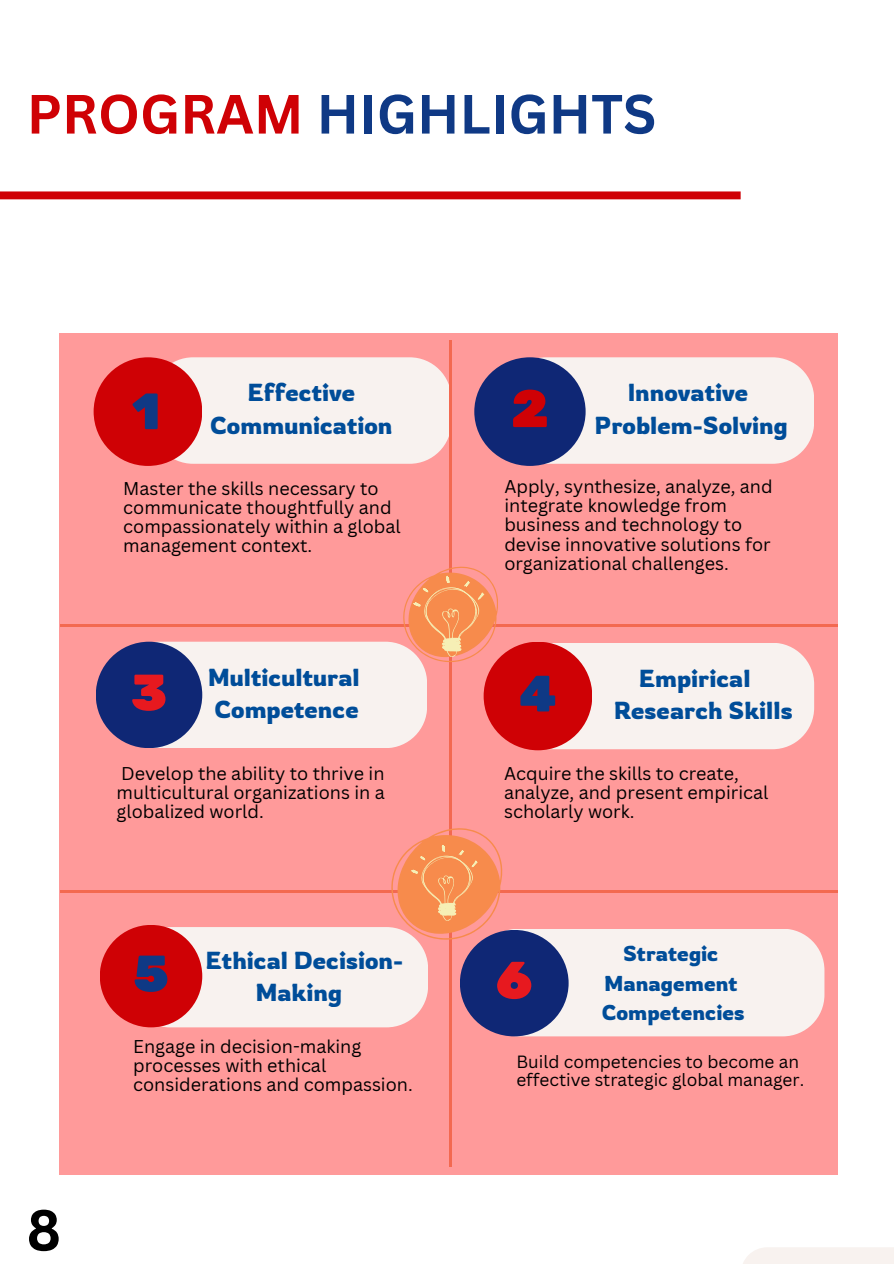
<style>
.page{position:relative;width:894px;height:1264px;background:#fff}
.page>*{position:absolute;margin:0;border:0;box-sizing:border-box;transform-origin:0 0}
.t1{font:700 56.55px "Canva Sans";color:#000}
.t2{font:700 54px "Canva Sans";color:#0f3985}
.t3{font:52.5px "Rubik One";color:#cf0105}
.t4{font:52.5px "Rubik One";color:#e7191f}
.t5{font:51px "Rubik One";color:#0f3985}
.t6{font:51px "Rubik One";color:#e7191f}
.t7{font:24px/32.7px "Rowdies";color:#004d99}
.t8{font:21px/29.2px "Rowdies";color:#004d99;text-align:center}
.t9{font:18px/19.2px "Canva Sans";color:#000}
.t10{font:17.25px/18px "Canva Sans";color:#000}
.s1{color:#cf0105}
</style>
<div class="page">
<div style="left:59px;top:333px;width:778px;height:841px;background:#ff9a9a"></div>
<hr style="left:60px;top:624px;width:777px;height:2px;background:#f36950">
<div style="left:151px;top:357px;width:300px;height:107px;background:#f8f2ef;border-radius:42px"></div>
<div style="left:94px;top:357px;width:108px;height:109px;background:#cf0105;border-radius:50%"></div>
<div style="left:740px;top:1247px;width:153px;height:16px;background:#f8f2ef"></div>
<hr style="left:449px;top:340px;width:3px;height:826px;background:#f36950">
<hr style="left:60px;top:890px;width:777px;height:2px;background:#f36950">
<svg style="left:403px;top:566px;width:94px;height:96px"></svg>
<svg style="left:391px;top:828px;width:111px;height:111px"></svg>
<div style="left:504px;top:357px;width:310px;height:107px;background:#f8f2ef;border-radius:42px"></div>
<div style="left:474px;top:357px;width:111px;height:109px;background:#0f2775;border-radius:50%"></div>
<div style="left:117px;top:641px;width:310px;height:107px;background:#f8f2ef;border-radius:42px"></div>
<div style="left:506px;top:642px;width:308px;height:107px;background:#f8f2ef;border-radius:42px"></div>
<div style="left:476px;top:928px;width:348px;height:108px;background:#f8f2ef;border-radius:42px"></div>
<div style="left:96px;top:641px;width:106px;height:107px;background:#0f2775;border-radius:50%"></div>
<div style="left:483px;top:641px;width:109px;height:109px;background:#cf0105;border-radius:50%"></div>
<div style="left:128px;top:927px;width:300px;height:100px;background:#f8f2ef;border-radius:42px"></div>
<div style="left:100px;top:924px;width:102px;height:103px;background:#cf0105;border-radius:50%"></div>
<div style="left:459px;top:929px;width:109px;height:107px;background:#0f2775;border-radius:50%"></div>
<div style="left:0;top:191px;width:740px;height:8px;background:#cf0105"></div>
<h2 class="t2" style="left:27px;top:76px;width:630px"><span class="s1">PROGRAM</span> HIGHLIGHTS</h2>
<p class="t5" style="left:132px;top:381px;width:30px">1</p>
<h1 class="t7" style="left:210px;top:376px;width:184px;text-align:center">Effective<br>Communication</h1>
<p class="t9" style="left:123px;top:478px;width:279px">Master the skills necessary to communicate thoughtfully and compassionately within a global management context.</p>
<p class="t3" style="left:510px;top:378px;width:40px">2</p>
<h2 class="t7" style="left:627px;top:376px;width:122px">Innovative</h2>
<h2 class="t7" style="left:594px;top:408px;width:194px">Problem-Solving</h2>
<p class="t9" style="left:504px;top:476px;width:270px">Apply, synthesize, analyze, and integrate knowledge from business and technology to devise innovative solutions for organizational challenges.</p>
<h2 class="t7" style="left:208px;top:660px;width:153px">Multicultural<br>Competence</h2>
<p class="t7" style="left:613px;top:661px;width:180px;text-indent:25px">Empirical<br>Research Skills</p>
<p class="t6" style="left:130px;top:662px;width:40px">3</p>
<p class="t5" style="left:517px;top:664px;width:42px">4</p>
<h3 class="t1" style="left:27px;top:1190px;width:36px">8</h3>
<p class="t9" style="left:117px;top:763px;width:269px;text-align:justify">Develop the ability to thrive in multicultural organizations in a globalized world.</p>
<h2 class="t5" style="left:132px;top:943px;width:40px">5</h2>
<p class="t7" style="left:205px;top:943px;width:199px">Ethical Decision-</p>
<p class="t7" style="left:255px;top:975px;width:88px">Making</p>
<p class="t9" style="left:133px;top:1036px;width:281px">Engage in decision-making processes with ethical considerations and compassion.</p>
<p class="t9" style="left:504px;top:763px;width:266px">Acquire the skills to create, analyze, and present empirical scholarly work.</p>
<p class="t4" style="left:494px;top:949px;width:41px">6</p>
<p class="t8" style="left:601px;top:938px;width:144px">Strategic<br>Management<br>Competencies</p>
<p class="t10" style="left:516px;top:1052px;width:289px">Build competencies to become an effective strategic global manager.</p>
</div>
